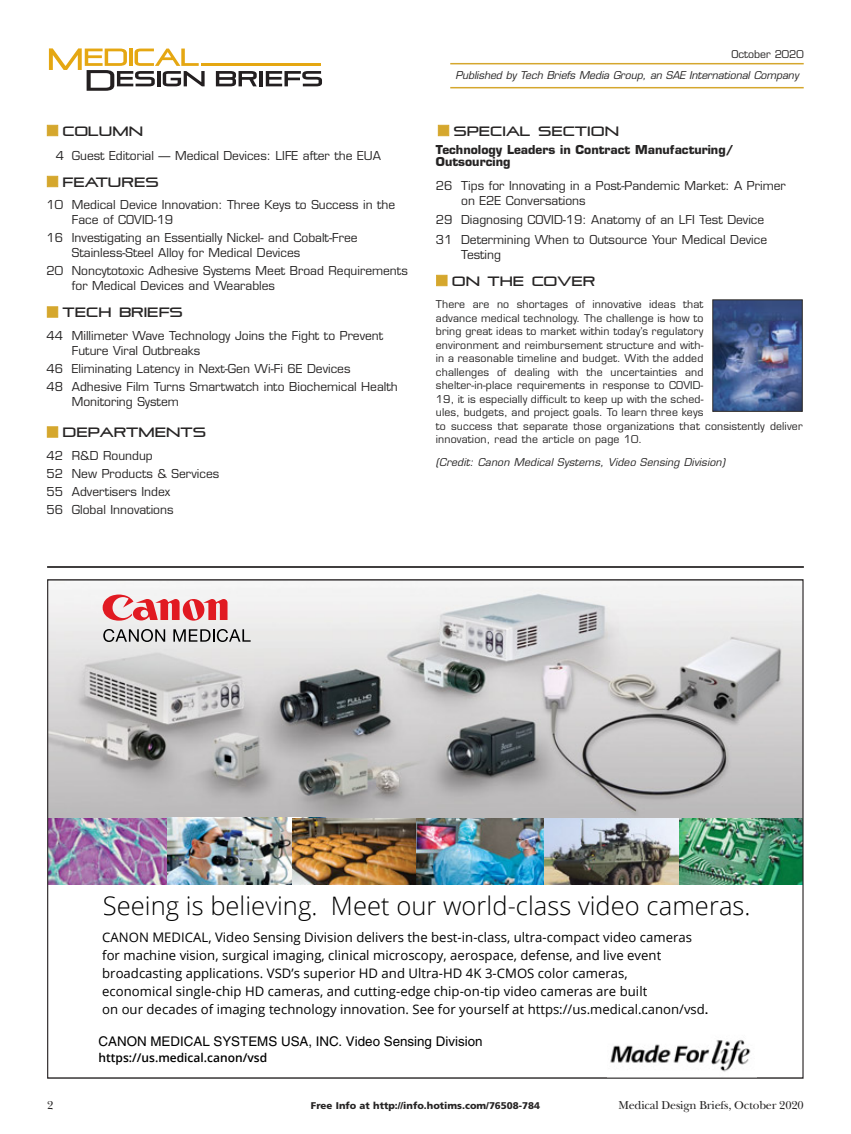
<style>
.page{position:relative;width:851px;height:1134px;background:#fff}
.page>*{position:absolute;margin:0;border:0;box-sizing:border-box;transform-origin:0 0}
.t1{font:300 25.5px "Open Sans";color:#000}
.t2{font:13.5px "Pirulen";color:#262424}
.t3{font:13.35px "Helvetica";color:#000}
.t4{font:13.2px "Open Sans";color:#000}
.t5{font:12px/15px "Eurostile";color:#262424}
.t6{font:700 12px/12px "Eurostile";color:#262424}
.t7{font:12px "New Baskerville";letter-spacing:-.015em;color:#262424}
.t8{font:600 12px "Open Sans";color:#000}
.t9{font:10.5px/13.5px "Eurostile";letter-spacing:.015em;color:#262424}
.t10{font:italic 10.5px "Eurostile";letter-spacing:-.005em;color:#262424}
.t11{font:900 9.75px "Frutiger";color:#262424}
.s1{color:#d5a72d}
.s2{font-weight:600}
</style>
<div class="page">
<hr style="left:47px;top:567px;width:756px;height:1px;background:#262424">
<hr style="left:450px;top:63px;width:353px;height:1px;background:#d5a72d">
<hr style="left:450px;top:87px;width:353px;height:1px;background:#d5a72d">
<img style="left:714px;top:301px;width:86px;height:109px">
<div style="left:712px;top:299px;width:90px;height:113px;border:1px solid #262424"></div>
<svg style="left:216px;top:71px;width:41px;height:15px"></svg>
<hr style="left:259px;top:71px;width:3px;height:15px;background:#231f20">
<svg style="left:266px;top:71px;width:56px;height:15px"></svg>
<hr style="left:201px;top:63px;width:120px;height:3px;background:#e5a712">
<svg style="left:49px;top:48px;width:155px;height:43px"></svg>
<img style="left:49px;top:582px;width:752px;height:303px">
<img style="left:610px;top:1040px;width:141px;height:32px">
<p class="t2" style="left:47px;top:125px;width:98px"><span class="s1">■</span> COLUMN</p>
<p class="t5" style="left:56px;top:149px;width:327px">4 Guest Editorial — Medical Devices: LIFE after the EUA</p>
<p class="t2" style="left:47px;top:176px;width:113px"><span class="s1">■</span> FEATURES</p>
<p class="t5" style="left:72px;top:199px;width:325px;text-indent:-25px">10 Medical Device Innovation: Three Keys to Success in the<br>Face of COVID-19</p>
<p class="t5" style="left:72px;top:232px;width:287px;text-indent:-25px">16 Investigating an Essentially Nickel- and Cobalt-Free<br>Stainless-Steel Alloy for Medical Devices</p>
<p class="t5" style="left:72px;top:265px;width:337px;text-indent:-25px">20 Noncytotoxic Adhesive Systems Meet Broad Requirements for Medical Devices and Wearables</p>
<p class="t2" style="left:47px;top:306px;width:137px"><span class="s1">■</span> TECH BRIEFS</p>
<p class="t5" style="left:72px;top:329px;width:313px;text-indent:-25px">44 Millimeter Wave Technology Joins the Fight to Prevent<br>Future Viral Outbreaks</p>
<p class="t5" style="left:47px;top:361px;width:353px;line-height:18px">46 Eliminating Latency in Next-Gen Wi-Fi 6E Devices<br>48 Adhesive Film Turns Smartwatch into Biochemical Health</p>
<p class="t5" style="left:72px;top:395px;width:108px">Monitoring System</p>
<p class="t2" style="left:47px;top:426px;width:161px"><span class="s1">■</span> DEPARTMENTS</p>
<p class="t5" style="left:47px;top:448px;width:174px;line-height:18px">42 R&amp;D Roundup<br>52 New Products &amp; Services<br>55 Advertisers Index<br>56 Global Innovations</p>
<p class="t9" style="left:731px;top:48px;width:74px">October 2020</p>
<p class="t10" style="left:455px;top:71px;width:345px">Published by Tech Briefs Media Group, an SAE International Company</p>
<p class="t2" style="left:438px;top:125px;width:183px"><span class="s1">■</span> SPECIAL SECTION</p>
<p class="t6" style="left:436px;top:145px;width:299px">Technology Leaders in Contract Manufacturing/<br>Outsourcing</p>
<p class="t5" style="left:461px;top:179px;width:326px;text-indent:-25px">26 Tips for Innovating in a Post-Pandemic Market: A Primer on E2E Conversations</p>
<p class="t5" style="left:436px;top:212px;width:333px;line-height:19.5px">29 Diagnosing COVID-19: Anatomy of an LFI Test Device<br>31 Determining When to Outsource Your Medical Device</p>
<p class="t5" style="left:461px;top:248px;width:41px">Testing</p>
<p class="t2" style="left:436px;top:275px;width:161px"><span class="s1">■</span> ON THE COVER</p>
<p class="t9" style="left:436px;top:299px;width:368px">There are no shortages of innovative ideas that<br>advance medical technology. The challenge is how to<br>bring great ideas to market within today’s regulatory<br>environment and reimbursement structure and with-<br>in a reasonable timeline and budget. With the added<br>challenges of dealing with the uncertainties and<br>shelter-in-place requirements in response to COVID-<br>19, it is especially difficult to keep up with the sched-<br>ules, budgets, and project goals. To learn three keys<br>to success that separate those organizations that consistently deliver innovation, read the article on page 10.</p>
<p class="t10" style="left:436px;top:458px;width:293px">(Credit: Canon Medical Systems, Video Sensing Division)</p>
<h1 class="t1" style="left:103px;top:888px;width:649px">Seeing is believing. Meet our world-class video cameras.</h1>
<p class="t4" style="left:102px;top:928px;width:591px">CANON MEDICAL, Video Sensing Division delivers the best-in-class, ultra-compact video cameras</p>
<p class="t4" style="left:102px;top:946px;width:560px">for machine vision, surgical imaging, clinical microscopy, aerospace, defense, and live event</p>
<p class="t4" style="left:102px;top:964px;width:527px">broadcasting applications. VSD’s superior HD and Ultra-HD 4K 3-CMOS color cameras,</p>
<p class="t4" style="left:102px;top:982px;width:546px">economical single-chip HD cameras, and cutting-edge chip-on-tip video cameras are built</p>
<p class="t4" style="left:102px;top:1000px;width:607px">on our decades of imaging technology innovation. See for yourself at https://us.medical.canon/vsd<span class="s2">.</span></p>
<p class="t3" style="left:98px;top:1036px;width:385px">CANON MEDICAL SYSTEMS USA, INC. Video Sensing Division</p>
<p class="t8" style="left:98px;top:1049px;width:170px">https://us.medical.canon/vsd</p>
<p class="t7" style="left:47px;top:1101px;width:8px">2</p>
<p class="t11" style="left:311px;top:1102px;width:230px">Free Info at http://info.hotims.com/76508-784</p>
<p class="t7" style="left:618px;top:1101px;width:187px">Medical Design Briefs, October 2020</p>
</div>
